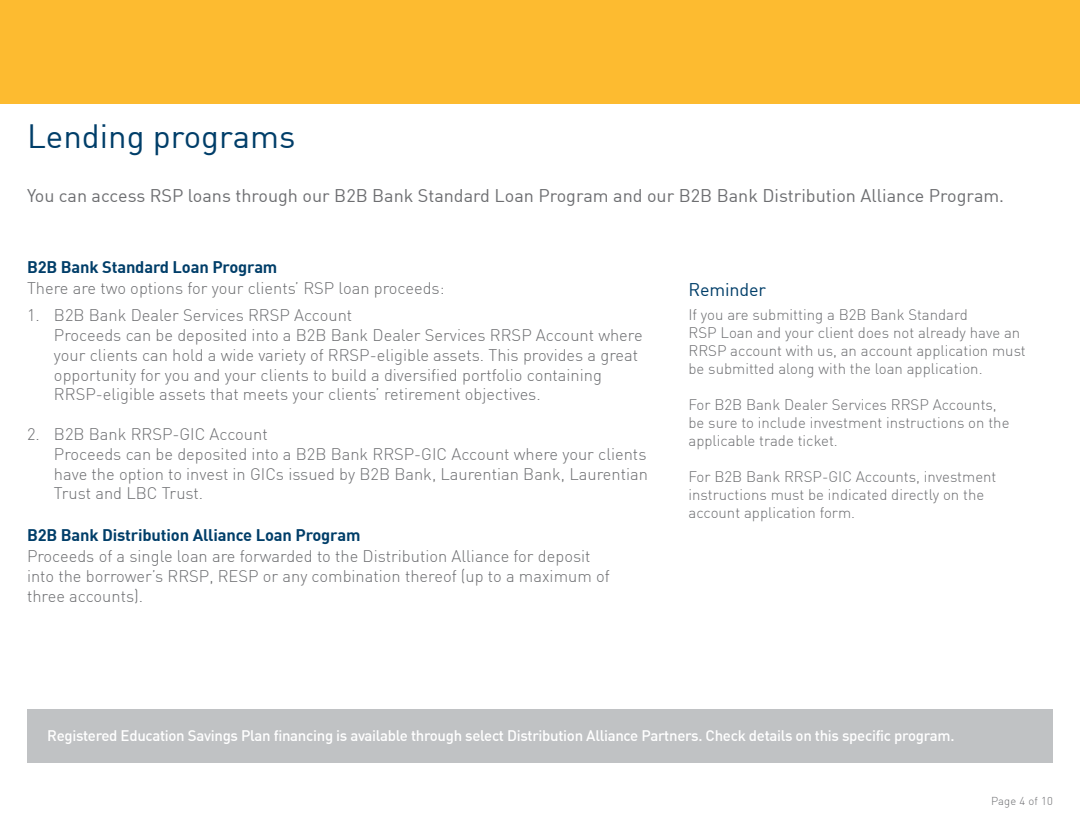
<style>
.page{position:relative;width:1080px;height:837px;background:#fff}
.page>*{position:absolute;margin:0;border:0;box-sizing:border-box;transform-origin:0 0}
.t1{font:33px "DIN";color:#003e69}
.t2{font:18px "DIN";color:#6d6e71}
.t3{font:18px "DIN";letter-spacing:-.01em;color:#003e69}
.t4{font:300 16.5px/19.8px "DIN";color:#6d6e71}
.t5{font:700 16.5px "DIN";letter-spacing:-.01em;color:#003e69}
.t6{font:300 15px/18px "DIN";color:#6d6e71}
.t7{font:500 15px "DIN";letter-spacing:-.02em;color:#fff}
.t8{font:300 11.25px "DIN";letter-spacing:.015em;color:#6d6e71}
</style>
<div class="page">
<div style="left:27px;top:709px;width:1026px;height:54px;background:#c0c2c4"></div>
<div style="left:0;top:0;width:1080px;height:104px;background:#fdbb30"></div>
<h1 class="t1" style="left:27px;top:115px;width:270px">Lending programs</h1>
<p class="t2" style="left:27px;top:184px;width:979px">You can access RSP loans through our B2B Bank Standard Loan Program and our B2B Bank Distribution Alliance Program.</p>
<p class="t5" style="left:27px;top:256px;width:252px">B2B Bank Standard Loan Program</p>
<p class="t4" style="left:27px;top:278px;width:419px">There are two options for your clients’ RSP loan proceeds:</p>
<p class="t4" style="left:54px;top:305px;width:590px;text-indent:-27px">1. B2B Bank Dealer Services RRSP Account<br>Proceeds can be deposited into a B2B Bank Dealer Services RRSP Account where your clients can hold a wide variety of RRSP-eligible assets. This provides a great opportunity for you and your clients to build a diversified portfolio containing RRSP-eligible assets that meets your clients’ retirement objectives.</p>
<p class="t4" style="left:54px;top:424px;width:595px;text-indent:-27px">2. B2B Bank RRSP-GIC Account<br>Proceeds can be deposited into a B2B Bank RRSP-GIC Account where your clients have the option to invest in GICs issued by B2B Bank, Laurentian Bank, Laurentian Trust and LBC Trust.</p>
<p class="t5" style="left:27px;top:525px;width:335px">B2B Bank Distribution Alliance Loan Program</p>
<p class="t4" style="left:27px;top:546px;width:584px">Proceeds of a single loan are forwarded to the Distribution Alliance for deposit into the borrower’s RRSP, RESP or any combination thereof (up to a maximum of three accounts).</p>
<p class="t3" style="left:688px;top:278px;width:79px">Reminder</p>
<p class="t6" style="left:688px;top:306px;width:339px">If you are submitting a B2B Bank Standard<br>RSP Loan and your client does not already have an RRSP account with us, an account application must be submitted along with the loan application.</p>
<p class="t6" style="left:688px;top:396px;width:323px">For B2B Bank Dealer Services RRSP Accounts, be sure to include investment instructions on the applicable trade ticket.</p>
<p class="t6" style="left:688px;top:468px;width:309px">For B2B Bank RRSP-GIC Accounts, investment instructions must be indicated directly on the account application form.</p>
<p class="t7" style="left:47px;top:726px;width:909px">Registered Education Savings Plan financing is available through select Distribution Alliance Partners. Check details on this specific program.</p>
<p class="t8" style="left:991px;top:794px;width:63px">Page 4 of 10</p>
</div>
